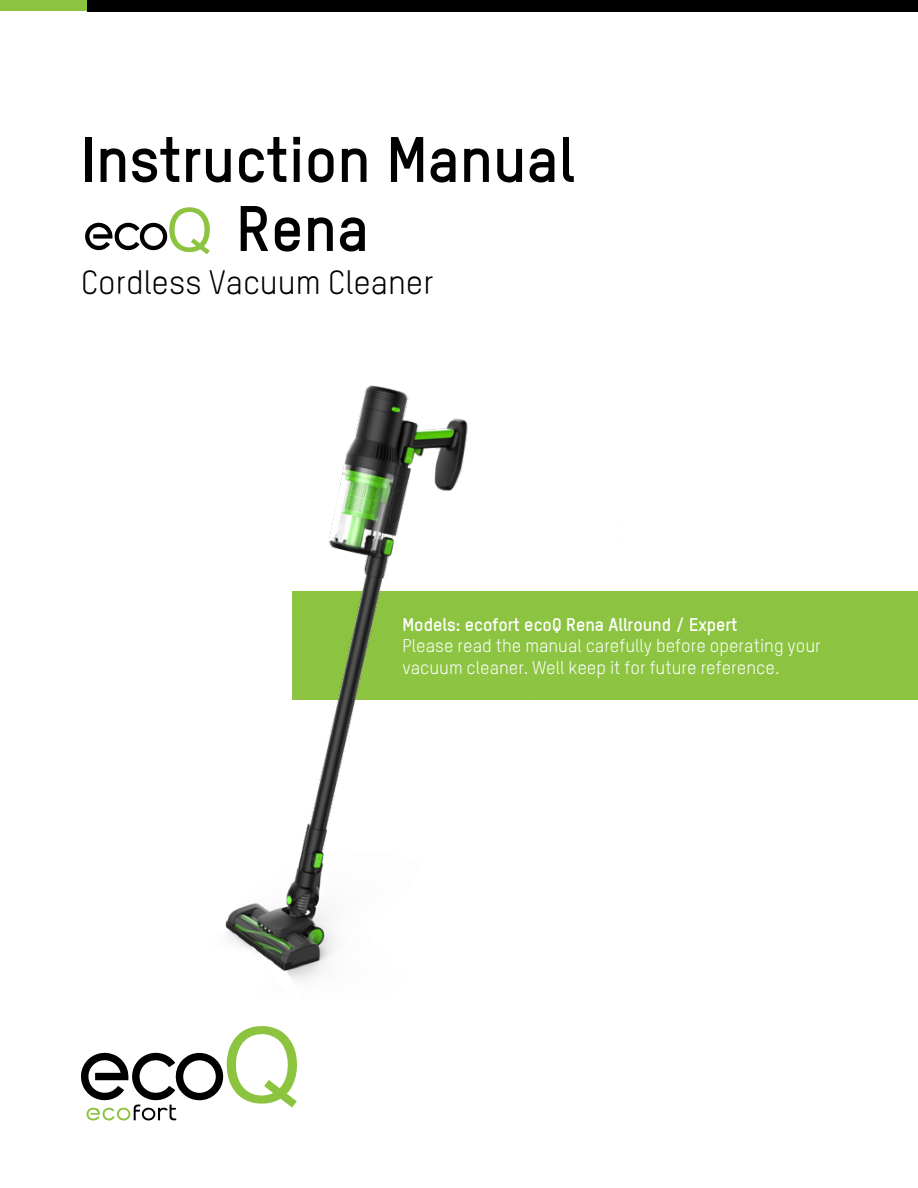
<style>
.page{position:relative;width:918px;height:1188px;background:#fff}
.page>*{position:absolute;margin:0;border:0;box-sizing:border-box;transform-origin:0 0}
.t1{font:700 63px/69px "TSTAR";color:#000}
.t2{font:33px "TSTAR";color:#000}
.t3{font:18px/21.6px "TSTAR";color:#fff}
.t4{font:700 18px "TSTAR";color:#fff}
</style>
<div class="page">
<div style="left:0;top:0;width:89px;height:11px;background:#8cc440"></div>
<div style="left:87px;top:0;width:831px;height:11px;background:#000"></div>
<svg style="left:81px;top:1026px;width:216px;height:95px"></svg>
<svg style="left:85px;top:207px;width:125px;height:47px"></svg>
<div style="left:292px;top:591px;width:626px;height:109px;background:#8cc440"></div>
<img style="left:225px;top:385px;width:243px;height:595px">
<h1 class="t1" style="left:236px;top:124px;width:340px;text-indent:-155px">Instruction Manual<br>Rena</h1>
<h2 class="t2" style="left:81px;top:262px;width:354px">Cordless Vacuum Cleaner</h2>
<p class="t4" style="left:403px;top:613px;width:337px">Models: ecofort ecoQ Rena Allround / Expert</p>
<p class="t3" style="left:403px;top:635px;width:420px">Please read the manual carefully before operating your vacuum cleaner. Well keep it for future reference.</p>
</div>
